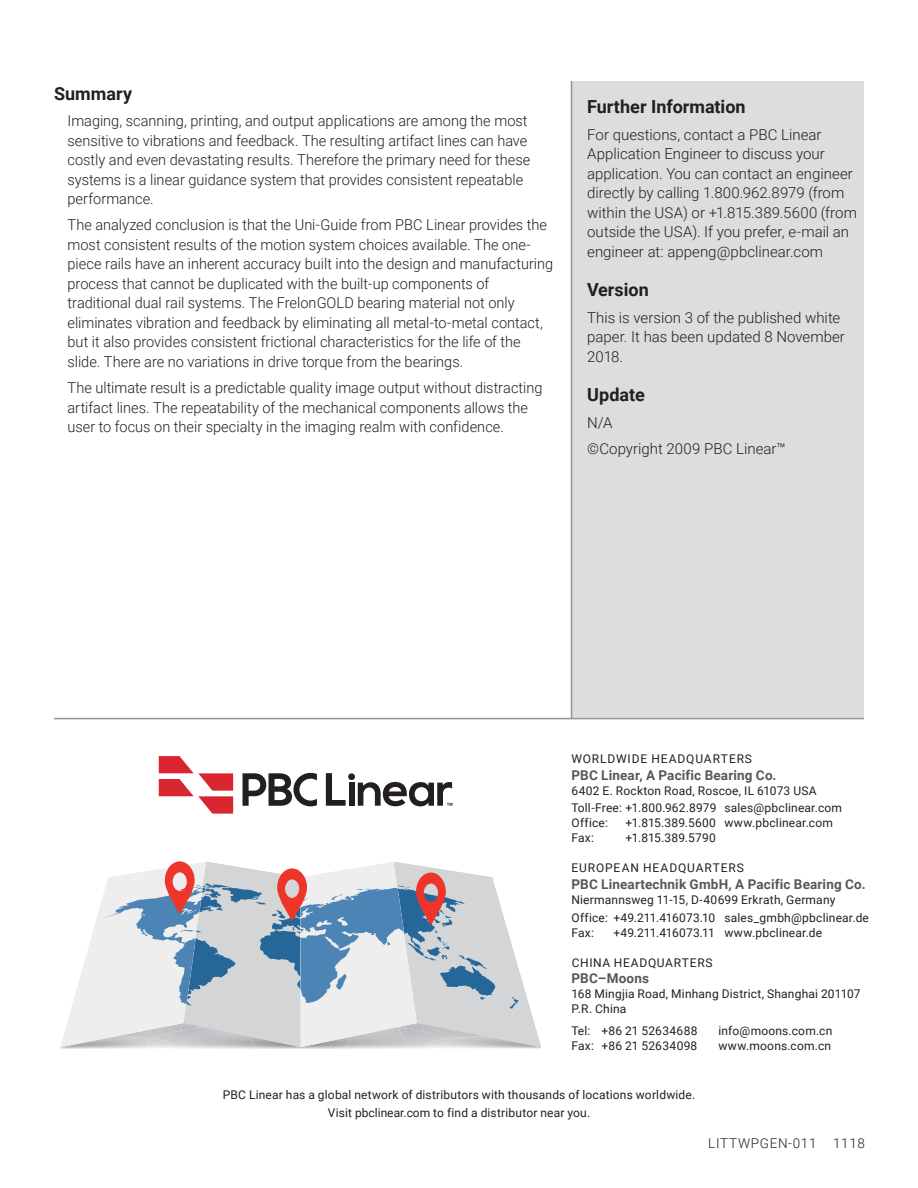
<style>
.page{position:relative;width:918px;height:1188px;background:#fff}
.page>*{position:absolute;margin:0;border:0;box-sizing:border-box;transform-origin:0 0}
.text-Head{font:700 18px "Roboto";color:#231f20}
.text-basic{font:300 15px/19.5px "Roboto";color:#231f20}
.text-basic-2{font:700 13.5px "Roboto";letter-spacing:.01em;color:#57585a}
.t1{font:300 13.5px "Roboto";letter-spacing:.05em;color:#231f20}
.text-basic-3{font:12px "Roboto";letter-spacing:.015em;color:#231f20}
.text-basic-4{font:12px "Roboto";letter-spacing:.07em;color:#231f20}
.text-basic-5{font:12px "Roboto";letter-spacing:.075em;color:#231f20}
.text-basic-6{font:12px "Roboto";letter-spacing:.055em;color:#231f20}
</style>
<div class="page">
<div style="left:572px;top:81px;width:292px;height:637px;background:#dcdddf"></div>
<hr style="left:571px;top:81px;width:1px;height:638px;background:#939598">
<hr style="left:54px;top:718px;width:810px;height:1px;background:#939598">
<svg style="left:159px;top:756px;width:74px;height:58px"></svg>
<svg style="left:243px;top:773px;width:74px;height:33px"></svg>
<svg style="left:326px;top:773px;width:126px;height:33px"></svg>
<svg style="left:60px;top:861px;width:481px;height:188px;background:#c9cdd6"></svg>
<p class="text-Head" style="left:54px;top:81px;width:80px">Summary</p>
<p class="text-basic" style="left:68px;top:110px;width:464px">Imaging, scanning, printing, and output applications are among the most sensitive to vibrations and feedback. The resulting artifact lines can have costly and even devastating results. Therefore the primary need for these systems is a linear guidance system that provides consistent repeatable performance.</p>
<p class="text-basic" style="left:68px;top:215px;width:487px">The analyzed conclusion is that the Uni-Guide from PBC Linear provides the most consistent results of the motion system choices available. The one&shy;piece rails have an inherent accuracy built into the design and manufacturing process that cannot be duplicated with the built-up components of traditional dual rail systems. The FrelonGOLD bearing material not only eliminates vibration and feedback by eliminating all metal-to-metal contact, but it also provides consistent frictional characteristics for the life of the slide. There are no variations in drive torque from the bearings.</p>
<p class="text-basic" style="left:68px;top:377px;width:477px">The ultimate result is a predictable quality image output without distracting artifact lines. The repeatability of the mechanical components allows the user to focus on their specialty in the imaging realm with confidence.</p>
<p class="text-Head" style="left:587px;top:94px;width:160px">Further Information</p>
<p class="text-basic" style="left:587px;top:124px;width:271px">For questions, contact a PBC Linear Application Engineer to discuss your application. You can contact an engineer directly by calling 1.800.962.8979 (from within the USA) or +1.815.389.5600 (from outside the USA). If you prefer, e-mail an engineer at: appeng@pbclinear.com</p>
<p class="text-Head" style="left:587px;top:277px;width:63px">Version</p>
<p class="text-basic" style="left:587px;top:307px;width:259px">This is version 3 of the published white paper. It has been updated 8 November<br>2018.</p>
<p class="text-Head" style="left:587px;top:382px;width:59px">Update</p>
<p class="text-basic" style="left:587px;top:412px;width:27px">N/A</p>
<p class="text-basic" style="left:587px;top:438px;width:200px">©Copyright 2009 PBC Linear™</p>
<p class="text-basic-4" style="left:572px;top:750px;width:182px">WORLDWIDE HEADQUARTERS</p>
<p class="text-basic-2" style="left:572px;top:765px;width:206px">PBC Linear, A Pacific Bearing Co.</p>
<p class="text-basic-3" style="left:572px;top:782px;width:247px">6402 E. Rockton Road, Roscoe, IL 61073 USA</p>
<p class="text-basic-3" style="left:572px;top:800px;width:272px">Toll-Free: +1.800.962.8979 sales@pbclinear.com</p>
<p class="text-basic-3" style="left:572px;top:815px;width:38px">Office:</p>
<p class="text-basic-3" style="left:626px;top:815px;width:209px">+1.815.389.5600 www.pbclinear.com</p>
<p class="text-basic-3" style="left:572px;top:830px;width:24px">Fax:</p>
<p class="text-basic-3" style="left:626px;top:830px;width:92px">+1.815.389.5790</p>
<p class="text-basic-5" style="left:572px;top:860px;width:174px">EUROPEAN HEADQUARTERS</p>
<p class="text-basic-2" style="left:572px;top:875px;width:296px">PBC Lineartechnik GmbH, A Pacific Bearing Co.</p>
<p class="text-basic-3" style="left:572px;top:891px;width:265px">Niermannsweg 11-15, D-40699 Erkrath, Germany</p>
<p class="text-basic-3" style="left:572px;top:909px;width:299px">Office: +49.211.416073.10 sales_gmbh@pbclinear.de</p>
<p class="text-basic-3" style="left:572px;top:924px;width:24px">Fax:</p>
<p class="text-basic-3" style="left:614px;top:924px;width:210px">+49.211.416073.11 www.pbclinear.de</p>
<p class="text-basic-6" style="left:572px;top:954px;width:142px">CHINA HEADQUARTERS</p>
<p class="text-basic-2" style="left:572px;top:969px;width:79px">PBC–Moons</p>
<p class="text-basic-3" style="left:572px;top:985px;width:291px">168 Mingjia Road, Minhang District, Shanghai 201107</p>
<p class="text-basic-3" style="left:572px;top:1000px;width:56px">P.R. China</p>
<p class="text-basic-3" style="left:572px;top:1022px;width:127px">Tel: +86 21 52634688</p>
<p class="text-basic-3" style="left:718px;top:1022px;width:115px">info@moons.com.cn</p>
<p class="text-basic-3" style="left:572px;top:1037px;width:127px">Fax: +86 21 52634098</p>
<p class="text-basic-3" style="left:718px;top:1037px;width:114px">www.moons.com.cn</p>
<p class="text-basic-3" style="left:223px;top:1087px;width:474px">PBC Linear has a global network of distributors with thousands of locations worldwide.</p>
<p class="text-basic-3" style="left:328px;top:1105px;width:264px">Visit pbclinear.com to find a distributor near you.</p>
<p class="t1" style="left:708px;top:1134px;width:158px">LITTWPGEN-011 1118</p>
</div>
